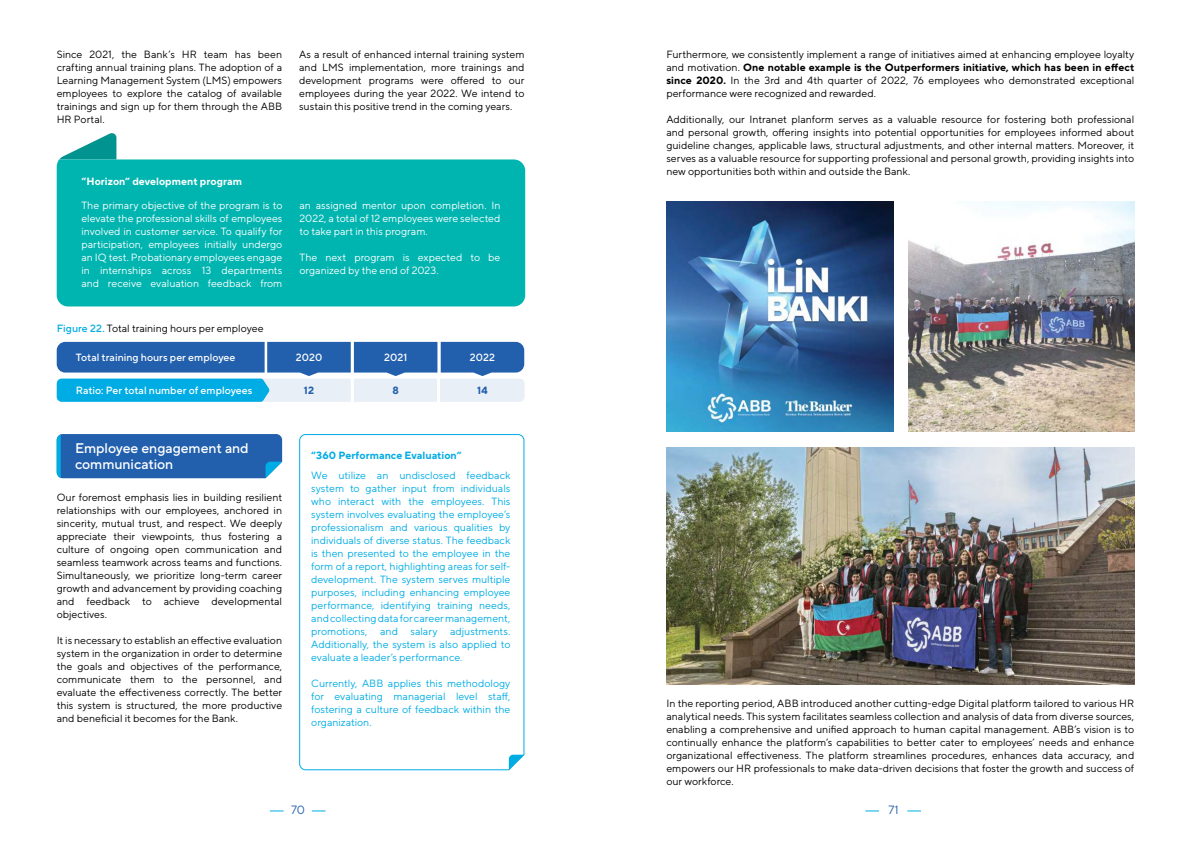
<style>
.page{position:relative;width:1191px;height:842px;background:#fff}
.page>*{position:absolute;margin:0;border:0;box-sizing:border-box;transform-origin:0 0}
.t1{font:500 14px/16px "TT Norms Pro";letter-spacing:-.005em;color:#fff}
.t2{font:12px "TT Norms Pro";color:#2260ad}
.t3{font:10.5px/13px "TT Norms Pro";color:#000;text-align:justify}
.t4{font:10.5px/13px "TT Norms Pro";color:#00ace4;text-align:justify}
.t5{font:10.5px/13px "TT Norms Pro";color:#fff;text-align:justify}
.t6{font:500 10.5px "TT Norms Pro";letter-spacing:.005em;color:#fff}
.t7{font:700 10.5px "TT Norms Pro";letter-spacing:.005em;color:#fff}
.t8{font:700 10.5px "TT Norms Pro";color:#00ace4}
.t9{font:700 10.5px "TT Norms Pro";color:#2260ad}
.s1{font-weight:500;color:#00ace4}
.s2{font-weight:700}
</style>
<div class="page">
<svg style="left:270px;top:810px;width:13px;height:1px"></svg>
<svg style="left:312px;top:810px;width:13px;height:1px"></svg>
<svg style="left:865px;top:810px;width:14px;height:1px"></svg>
<svg style="left:907px;top:810px;width:14px;height:1px"></svg>
<svg style="left:59px;top:133px;width:57px;height:26px"></svg>
<div style="left:57px;top:159px;width:468px;height:147px;background:#00b5b0"></div>
<svg style="left:57px;top:342px;width:467px;height:60px;background:#5e9dcf"></svg>
<hr style="left:351px;top:378px;width:3px;height:24px;background:#fff">
<hr style="left:437px;top:378px;width:3px;height:24px;background:#fff">
<div style="left:57px;top:434px;width:225px;height:44px;background:#2260ad"></div>
<svg style="left:299px;top:434px;width:226px;height:337px"></svg>
<svg style="left:509px;top:755px;width:15px;height:15px"></svg>
<img style="left:666px;top:202px;width:227px;height:229px">
<img style="left:666px;top:447px;width:468px;height:238px">
<img style="left:909px;top:202px;width:225px;height:229px">
<p class="t3" style="left:57px;top:49px;width:227px">Since 2021, the Bank’s HR team has been crafting annual training plans. The adoption of a Learning Management System (LMS) empowers employees to explore the catalog of available trainings and sign up for them through the ABB HR Portal.</p>
<p class="t3" style="left:299px;top:49px;width:227px">As a result of enhanced internal training system and LMS implementation, more trainings and development programs were offered to our employees during the year 2022. We intend to sustain this positive trend in the coming years.</p>
<p class="t7" style="left:81px;top:178px;width:162px">“Horizon” development program</p>
<p class="t5" style="left:81px;top:200px;width:202px">The primary objective of the program is to elevate the professional skills of employees involved in customer service. To qualify for participation, employees initially undergo an IQ test. Probationary employees engage in internships across 13 departments and receive evaluation feedback from</p>
<p class="t5" style="left:299px;top:200px;width:202px">an assigned mentor upon completion. In 2022, a total of 12 employees were selected to take part in this program.</p>
<p class="t5" style="left:299px;top:252px;width:202px">The next program is expected to be organized by the end of 2023.</p>
<p class="t3" style="left:57px;top:323px;width:208px"><span class="s1">Figure 22.</span> Total training hours per employee</p>
<p class="t6" style="left:76px;top:353px;width:161px">Total training hours per employee</p>
<p class="t6" style="left:384px;top:354px;width:25px">2021</p>
<p class="t6" style="left:470px;top:354px;width:27px">2022</p>
<p class="t6" style="left:76px;top:387px;width:178px">Ratio: Per total number of employees</p>
<p class="t6" style="left:296px;top:354px;width:28px">2020</p>
<p class="t9" style="left:304px;top:384px;width:12px">12</p>
<p class="t9" style="left:392px;top:384px;width:8px">8</p>
<p class="t9" style="left:477px;top:384px;width:12px">14</p>
<h1 class="t1" style="left:75px;top:441px;width:175px">Employee engagement and communication</h1>
<p class="t3" style="left:57px;top:492px;width:227px">Our foremost emphasis lies in building resilient relationships with our employees, anchored in sincerity, mutual trust, and respect. We deeply appreciate their viewpoints, thus fostering a culture of ongoing open communication and seamless teamwork across teams and functions.<br>Simultaneously, we prioritize long-term career growth and advancement by providing coaching and feedback to achieve developmental objectives.</p>
<p class="t3" style="left:57px;top:635px;width:227px">It is necessary to establish an effective evaluation system in the organization in order to determine the goals and objectives of the performance, communicate them to the personnel, and evaluate the effectiveness correctly. The better this system is structured, the more productive and beneficial it becomes for the Bank.</p>
<p class="t8" style="left:311px;top:451px;width:152px">“360 Performance Evaluation”</p>
<p class="t4" style="left:311px;top:470px;width:201px">We utilize an undisclosed feedback system to gather input from individuals who interact with the employees. This system involves evaluating the employee’s professionalism and various qualities by individuals of diverse status. The feedback is then presented to the employee in the form of a report, highlighting areas for self&shy;development. The system serves multiple purposes, including enhancing employee performance, identifying training needs, and collecting data for career management, promotions, and salary adjustments.<br>Additionally, the system is also applied to evaluate a leader’s performance.</p>
<p class="t4" style="left:311px;top:678px;width:201px">Currently, ABB applies this methodology for evaluating managerial level staff, fostering a culture of feedback within the organization.</p>
<p class="t3" style="left:666px;top:49px;width:469px">Furthermore, we consistently implement a range of initiatives aimed at enhancing employee loyalty and motivation. <span class="s2">One notable example is the Outperformers initiative, which has been in effect since 2020.</span> In the 3rd and 4th quarter of 2022, 76 employees who demonstrated exceptional performance were recognized and rewarded.</p>
<p class="t3" style="left:666px;top:114px;width:469px">Additionally, our Intranet planform serves as a valuable resource for fostering both professional and personal growth, offering insights into potential opportunities for employees informed about guideline changes, applicable laws, structural adjustments, and other internal matters. Moreover, it serves as a valuable resource for supporting professional and personal growth, providing insights into new opportunities both within and outside the Bank.</p>
<p class="t3" style="left:666px;top:698px;width:469px">In the reporting period, ABB introduced another cutting-edge Digital platform tailored to various HR analytical needs. This system facilitates seamless collection and analysis of data from diverse sources, enabling a comprehensive and unified approach to human capital management. ABB’s vision is to continually enhance the platform’s capabilities to better cater to employees’ needs and enhance organizational effectiveness. The platform streamlines procedures, enhances data accuracy, and empowers our HR professionals to make data-driven decisions that foster the growth and success of our workforce.</p>
<p class="t2" style="left:291px;top:805px;width:15px">70</p>
<p class="t2" style="left:888px;top:805px;width:12px">71</p>
</div>
